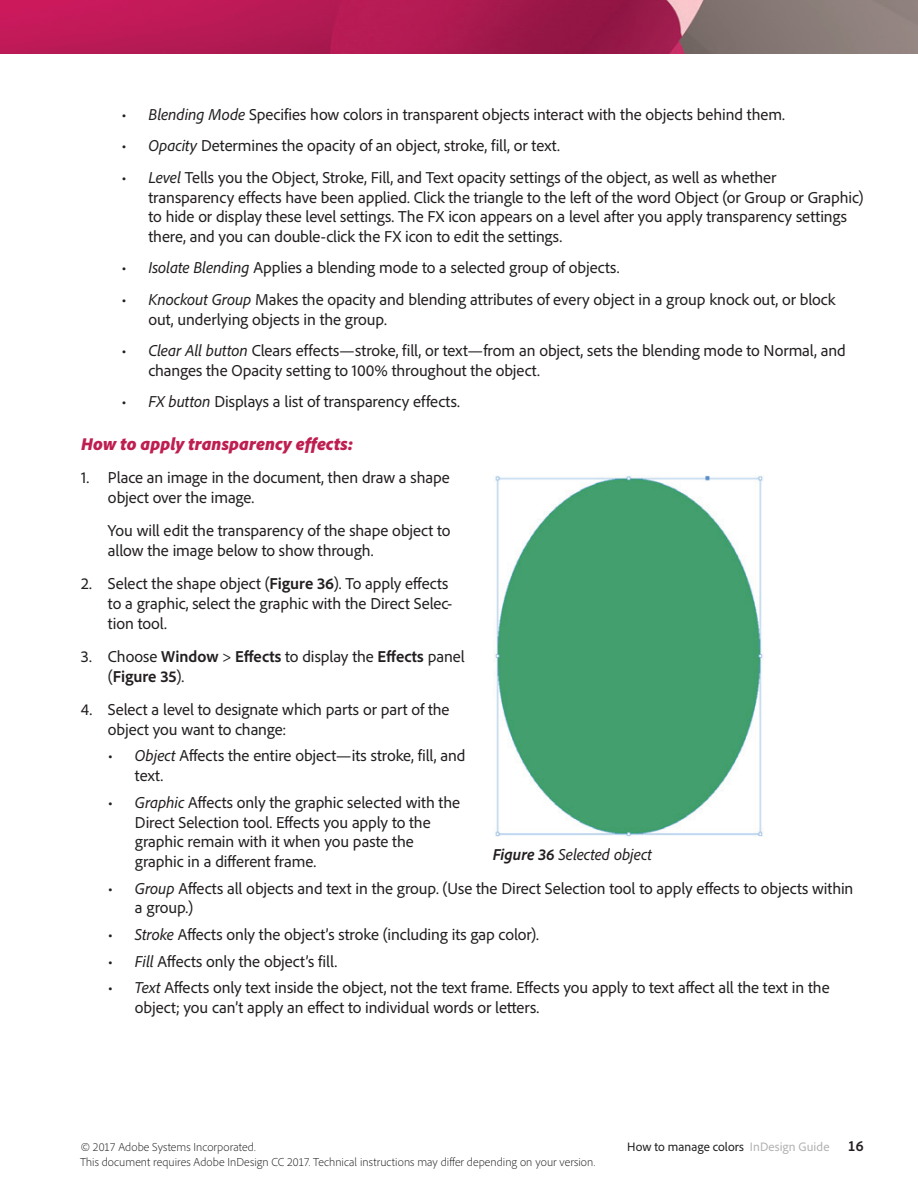
<style>
.page{position:relative;width:918px;height:1188px;background:#fff}
.page>*{position:absolute;margin:0;border:0;box-sizing:border-box;transform-origin:0 0}
.t1{font:italic 900 18px "Adobe Clean";color:#be1e50}
.t2{font:16.5px/19.8px "Adobe Clean";letter-spacing:-.005em;color:#231f20}
.t3{font:italic 16.5px "Adobe Clean";color:#231f20}
.t4{font:12.75px "Adobe Clean";letter-spacing:.005em;color:#231f20}
.t5{font:300 12px "Adobe Clean";letter-spacing:.005em;color:#231f20}
.s1{font-style:italic}
.s2{font-weight:700}
.s3{color:#b3b2b1}
.s4{font-weight:700;font-stretch:semi-condensed;font-size:15px}
</style>
<div class="page">
<img style="left:0;top:0;width:918px;height:54px">
<img style="left:494px;top:475px;width:269px;height:361px">
<p class="t2" style="left:122px;top:104px;width:665px">• <span class="s1">Blending Mode</span> Specifies how colors in transparent objects interact with the objects behind them.</p>
<p class="t2" style="left:122px;top:135px;width:440px">• <span class="s1">Opacity</span> Determines the opacity of an object, stroke, fill, or text.</p>
<p class="t2" style="left:148px;top:167px;width:717px;text-indent:-27px">• <span class="s1">Level</span> Tells you the Object, Stroke, Fill, and Text opacity settings of the object, as well as whether transparency effects have been applied. Click the triangle to the left of the word Object (or Group or Graphic) to hide or display these level settings. The FX icon appears on a level after you apply transparency settings there, and you can double-click the FX icon to edit the settings.</p>
<p class="t2" style="left:122px;top:258px;width:500px">• <span class="s1">Isolate Blending</span> Applies a blending mode to a selected group of objects.</p>
<p class="t2" style="left:148px;top:289px;width:688px;text-indent:-27px">• <span class="s1">Knockout Group</span> Makes the opacity and blending attributes of every object in a group knock out, or block out, underlying objects in the group.</p>
<p class="t2" style="left:148px;top:340px;width:699px;text-indent:-27px">• <span class="s1">Clear All button</span> Clears effects—stroke, fill, or text—from an object, sets the blending mode to Normal, and changes the Opacity setting to 100% throughout the object.</p>
<p class="t2" style="left:121px;top:391px;width:340px">• <span class="s1">FX button</span> Displays a list of transparency effects.</p>
<p class="t1" style="left:81px;top:431px;width:274px">How to apply transparency effects:</p>
<p class="t2" style="left:108px;top:467px;width:343px;text-indent:-27px">1. Place an image in the document, then draw a shape object over the image.</p>
<p class="t2" style="left:108px;top:520px;width:344px">You will edit the transparency of the shape object to allow the image below to show through.</p>
<p class="t2" style="left:108px;top:573px;width:346px;text-indent:-27px">2. Select the shape object (<span class="s2">Figure 36</span>). To apply effects to a graphic, select the graphic with the Direct Selec&shy;tion tool.</p>
<p class="t2" style="left:108px;top:646px;width:358px;text-indent:-27px">3. Choose <span class="s2">Window</span> &gt; <span class="s2">Effects</span> to display the <span class="s2">Effects</span> panel (<span class="s2">Figure 35</span>).</p>
<p class="t2" style="left:108px;top:699px;width:343px;text-indent:-27px">4. Select a level to designate which parts or part of the object you want to change:</p>
<p class="t2" style="left:135px;top:745px;width:332px;text-indent:-27px">• <span class="s1">Object</span> Affects the entire object—its stroke, fill, and text.</p>
<p class="t2" style="left:135px;top:792px;width:327px;text-indent:-27px">• <span class="s1">Graphic</span> Affects only the graphic selected with the Direct Selection tool. Effects you apply to the graphic remain with it when you paste the graphic in a different frame.</p>
<p class="t2" style="left:135px;top:878px;width:720px;text-indent:-27px">• <span class="s1">Group</span> Affects all objects and text in the group. (Use the Direct Selection tool to apply effects to objects within a group.)</p>
<p class="t2" style="left:108px;top:924px;width:433px">• <span class="s1">Stroke</span> Affects only the object’s stroke (including its gap color).</p>
<p class="t2" style="left:108px;top:951px;width:231px">• <span class="s1">Fill</span> Affects only the object’s fill.</p>
<p class="t2" style="left:135px;top:977px;width:696px;text-indent:-27px">• <span class="s1">Text</span> Affects only text inside the object, not the text frame. Effects you apply to text affect all the text in the object; you can’t apply an effect to individual words or letters.</p>
<p class="t3" style="left:493px;top:843px;width:161px"><span class="s2">Figure 36</span> Selected object</p>
<p class="t5" style="left:81px;top:1139px;width:176px">© 2017 Adobe Systems Incorporated.</p>
<p class="t4" style="left:627px;top:1139px;width:238px">How to manage colors <span class="s3">InDesign Guide</span> <span class="s4">16</span></p>
<p class="t5" style="left:80px;top:1154px;width:517px">This document requires Adobe InDesign CC 2017. Technical instructions may differ depending on your version.</p>
</div>
